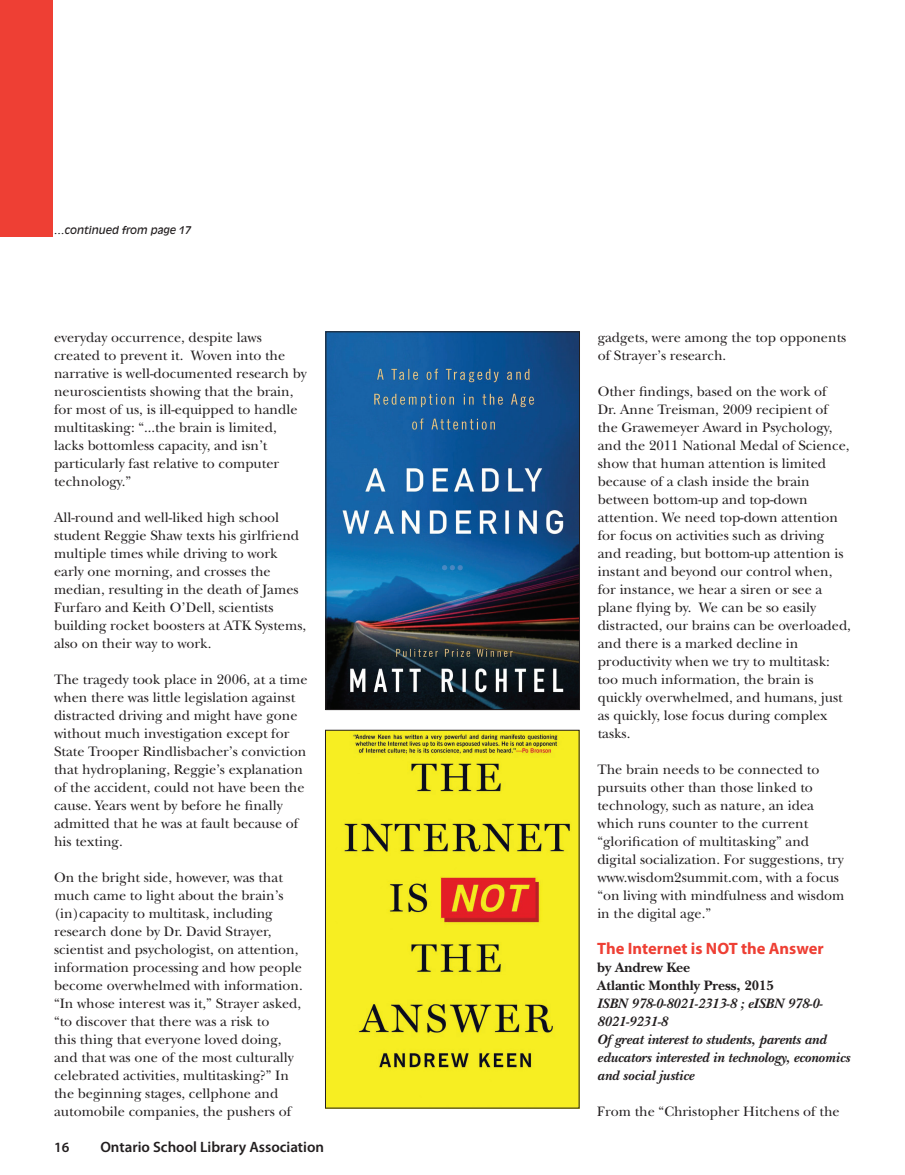
<style>
.page{position:relative;width:905px;height:1175px;background:#fff}
.page>*{position:absolute;margin:0;border:0;box-sizing:border-box;transform-origin:0 0}
.t1{font:700 16.5px "Myriad Pro";color:#ee3f34}
.t2{font:600 15px "Myriad Pro";color:#231f20}
.t3{font:14.25px/18px "New Baskerville";color:#231f20}
.t4{font:italic 700 14.25px/18px "New Baskerville";color:#231f20}
.t5{font:700 14.25px/18px "New Baskerville";color:#231f20}
.t6{font:600 14.25px "Myriad Pro";color:#231f20}
.t7{font:italic 10.5px "Antique Olive Std";color:#231f20}
</style>
<div class="page">
<img style="left:328px;top:334px;width:249px;height:374px">
<div style="left:326px;top:332px;width:253px;height:378px;border:1px solid #231f20"></div>
<img style="left:327px;top:732px;width:250px;height:374px">
<div style="left:325px;top:730px;width:254px;height:378px;border:1px solid #231f20"></div>
<div style="left:0;top:0;width:52px;height:236px;background:#ee3f34"></div>
<p class="t7" style="left:54px;top:224px;width:138px">…continued from page 17</p>
<p class="t3" style="left:54px;top:328px;width:254px">everyday occurrence, despite laws created to prevent it. Woven into the narrative is well-documented research by neuroscientists showing that the brain, for most of us, is ill-equipped to handle multitasking: “...the brain is limited, lacks bottomless capacity, and isn’t particularly fast relative to computer technology.”</p>
<p class="t3" style="left:54px;top:508px;width:254px">All-round and well-liked high school student Reggie Shaw texts his girlfriend multiple times while driving to work early one morning, and crosses the median, resulting in the death of James Furfaro and Keith O’Dell, scientists building rocket boosters at ATK Systems, also on their way to work.</p>
<p class="t3" style="left:54px;top:670px;width:255px">The tragedy took place in 2006, at a time when there was little legislation against distracted driving and might have gone without much investigation except for State Trooper Rindlisbacher’s conviction that hydroplaning, Reggie’s explanation of the accident, could not have been the cause. Years went by before he finally admitted that he was at fault because of his texting.</p>
<p class="t3" style="left:54px;top:868px;width:250px">On the bright side, however, was that much came to light about the brain’s (in)capacity to multitask, including research done by Dr. David Strayer, scientist and psychologist, on attention, information processing and how people become overwhelmed with information. “In whose interest was it,” Strayer asked, “to discover that there was a risk to<br>this thing that everyone loved doing, and that was one of the most culturally celebrated activities, multitasking?” In the beginning stages, cellphone and automobile companies, the pushers of</p>
<p class="t6" style="left:54px;top:1139px;width:17px">16</p>
<p class="t2" style="left:100px;top:1139px;width:225px">Ontario School Library Association</p>
<p class="t3" style="left:597px;top:328px;width:250px">gadgets, were among the top opponents of Strayer’s research.</p>
<p class="t3" style="left:597px;top:382px;width:255px">Other findings, based on the work of<br>Dr. Anne Treisman, 2009 recipient of the Grawemeyer Award in Psychology, and the 2011 National Medal of Science, show that human attention is limited because of a clash inside the brain between bottom-up and top-down attention. We need top-down attention for focus on activities such as driving and reading, but bottom-up attention is instant and beyond our control when, for instance, we hear a siren or see a plane flying by. We can be so easily distracted, our brains can be overloaded, and there is a marked decline in productivity when we try to multitask: too much information, the brain is quickly overwhelmed, and humans, just as quickly, lose focus during complex tasks.</p>
<p class="t3" style="left:597px;top:760px;width:249px">The brain needs to be connected to pursuits other than those linked to technology, such as nature, an idea which runs counter to the current “glorification of multitasking” and digital socialization. For suggestions, try www.wisdom2summit.com, with a focus “on living with mindfulness and wisdom in the digital age.”</p>
<p class="t1" style="left:597px;top:939px;width:228px">The Internet is NOT the Answer</p>
<p class="t5" style="left:597px;top:958px;width:178px">by Andrew Kee<br>Atlantic Monthly Press, 2015</p>
<p class="t4" style="left:597px;top:995px;width:254px">ISBN 978-0-8021-2313-8 ; eISBN 978-0-<br>8021-9231-8<br>Of great interest to students, parents and educators interested in technology, economics and social justice</p>
<p class="t3" style="left:597px;top:1102px;width:244px">From the “Christopher Hitchens of the</p>
</div>
